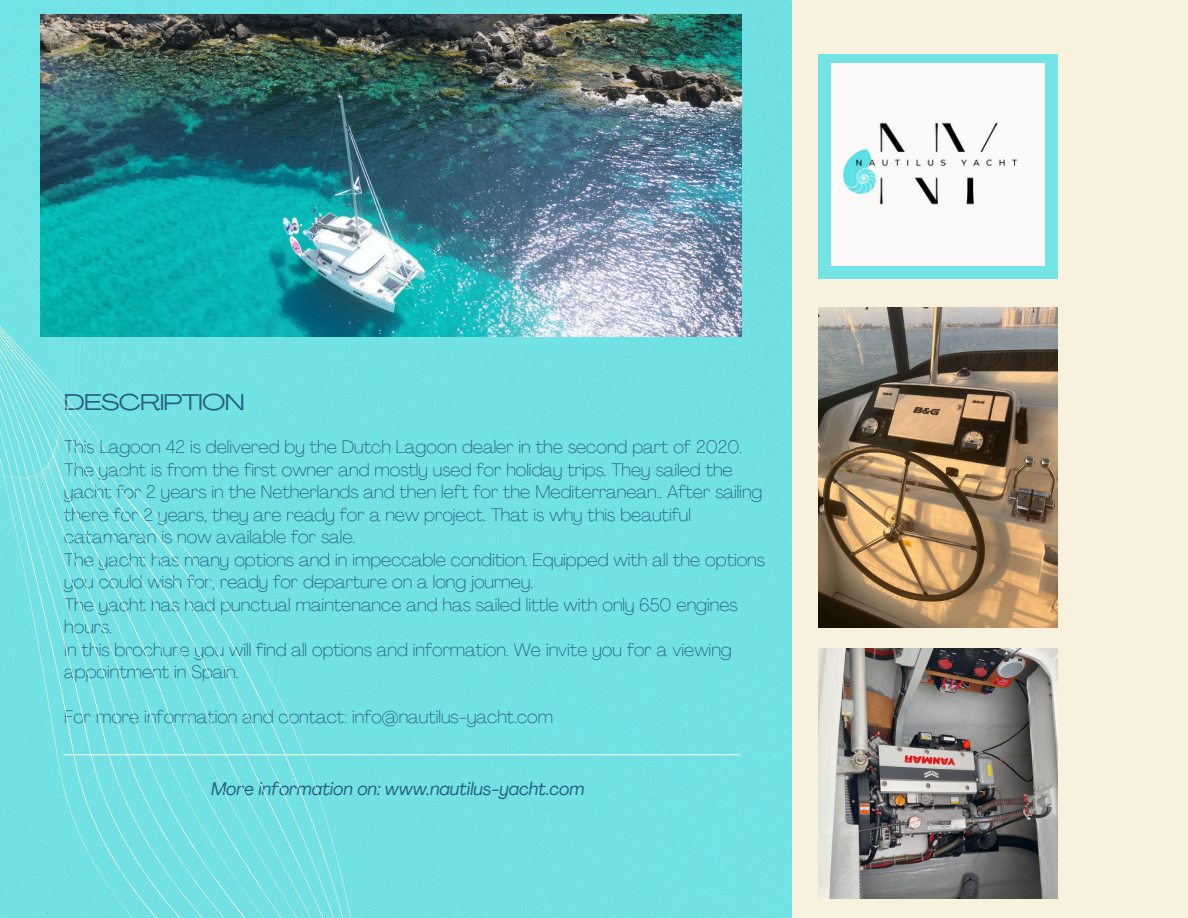
<style>
.page{position:relative;width:1188px;height:918px;background:#fff}
.page>*{position:absolute;margin:0;border:0;box-sizing:border-box;transform-origin:0 0}
.t1{font:22.5px "Agrandir Grand";letter-spacing:-.02em;color:#285b80}
.t2{font:100 18px/22.5px "Agrandir";color:#285b80}
.t3{font:italic 18px "Agrandir";color:#285b80}
</style>
<div class="page">
<div style="left:420px;top:0;width:372px;height:918px;background:#71e2e4"></div>
<div style="left:792px;top:0;width:396px;height:918px;background:#f7f1de"></div>
<div style="left:818px;top:54px;width:239px;height:225px;background:#73e3e4"></div>
<div style="left:0;top:0;width:420px;height:265px;background:#72e3e6"></div>
<hr style="left:64px;top:754px;width:677px;height:1px;background:#f7f1de">
<div style="left:831px;top:64px;width:214px;height:201px;background:#fbfaf9"></div>
<div style="left:0;top:265px;width:476px;height:653px;background:#72e2e4"></div>
<img style="left:40px;top:14px;width:701px;height:323px">
<img style="left:818px;top:308px;width:240px;height:319px">
<img style="left:818px;top:649px;width:240px;height:249px">
<p class="t1" style="left:64px;top:393px;width:182px">DESCRIPTION</p>
<h1 class="t2" style="left:64px;top:437px;width:700px">This Lagoon 42 is delivered by the Dutch Lagoon dealer in the second part of 2020.<br>The yacht is from the first owner and mostly used for holiday trips. They sailed the yacht for 2 years in the Netherlands and then left for the Mediterranean.. After sailing there for 2 years, they are ready for a new project. That is why this beautiful catamaran is now available for sale.</h1>
<p class="t2" style="left:64px;top:550px;width:702px">The yacht has many options and in impeccable condition. Equipped with all the options you could wish for, ready for departure on a long journey.</p>
<p class="t2" style="left:64px;top:595px;width:675px">The yacht has had punctual maintenance and has sailed little with only 650 engines hours.</p>
<p class="t2" style="left:64px;top:640px;width:669px">In this brochure you will find all options and information. We invite you for a viewing appointment in Spain.</p>
<p class="t2" style="left:64px;top:707px;width:490px">For more information and contact: info@nautilus-yacht.com</p>
<p class="t3" style="left:211px;top:781px;width:375px">More information on: www.nautilus-yacht.com</p>
</div>
